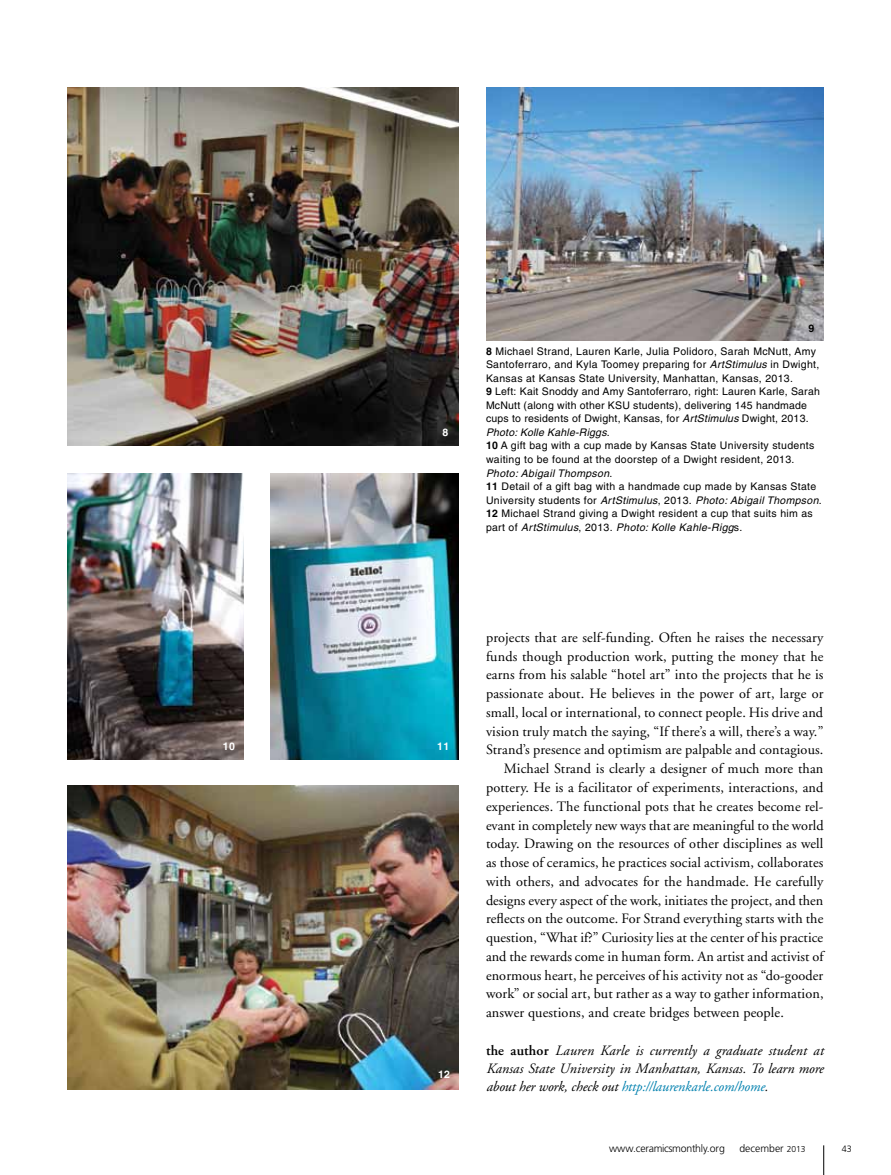
<style>
.page{position:relative;width:891px;height:1175px;background:#fff}
.page>*{position:absolute;margin:0;border:0;box-sizing:border-box;transform-origin:0 0}
.t1{font:14.25px "Adobe Garamond";letter-spacing:.01em;color:#000}
.t2{font:italic 14.25px/18.8px "Adobe Garamond";letter-spacing:.01em;color:#000}
.t3{font:italic 14.25px "Adobe Garamond";letter-spacing:-.01em;color:#0080ae}
.t4{font:10.5px/13.5px "Helvetica";letter-spacing:.03em;color:#000}
.t5{font:300 10.5px "Frutiger";letter-spacing:-.03em;color:#000}
.t6{font:300 10.5px "Frutiger";color:#000}
.t7{font:700 10.5px "Helvetica";color:#fff}
.t8{font:700 10.5px "Helvetica";color:#000}
.t9{font:300 9.15px "Frutiger";color:#000}
.s1{font-weight:700}
.s2{font-style:italic}
.s3{font-weight:600;font-style:normal}
.s4{color:#000}
.s5{font-size:8.55px}
</style>
<div class="page">
<svg style="left:823px;top:1145px;width:1px;height:29px"></svg>
<img style="left:68px;top:785px;width:391px;height:304px">
<img style="left:68px;top:87px;width:391px;height:358px">
<img style="left:486px;top:87px;width:338px;height:254px">
<img style="left:68px;top:474px;width:176px;height:285px">
<img style="left:271px;top:474px;width:188px;height:285px">
<p class="t7" style="left:443px;top:426px;width:7px">8</p>
<p class="t8" style="left:809px;top:322px;width:7px">9</p>
<p class="t4" style="left:486px;top:344px;width:337px"><span class="s1">8</span> Michael Strand, Lauren Karle, Julia Polidoro, Sarah McNutt, Amy Santoferraro, and Kyla Toomey preparing for <span class="s2">ArtStimulus</span> in Dwight, Kansas at Kansas State University, Manhattan, Kansas, 2013.<br><span class="s1">9</span> Left: Kait Snoddy and Amy Santoferraro, right: Lauren Karle, Sarah McNutt (along with other KSU students), delivering 145 handmade cups to residents of Dwight, Kansas, for <span class="s2">ArtStimulus</span> Dwight, 2013.<br><span class="s2">Photo: Kolle Kahle-Riggs</span>.<br><span class="s1">10</span> A gift bag with a cup made by Kansas State University students waiting to be found at the doorstep of a Dwight resident, 2013.<br><span class="s2">Photo: Abigail Thompson</span>.<br><span class="s1">11</span> Detail of a gift bag with a handmade cup made by Kansas State University students for <span class="s2">ArtStimulus</span>, 2013. <span class="s2">Photo: Abigail Thompson</span>.<br><span class="s1">12</span> Michael Strand giving a Dwight resident a cup that suits him as part of <span class="s2">ArtStimulus</span>, 2013. <span class="s2">Photo: Kolle Kahle-Rigg</span>s.</p>
<p class="t7" style="left:223px;top:740px;width:13px">10</p>
<p class="t7" style="left:437px;top:740px;width:13px">11</p>
<p class="t7" style="left:438px;top:1067px;width:13px">12</p>
<p class="t1" style="left:486px;top:630px;width:339px">projects that are self-funding. Often he raises the necessary</p>
<p class="t1" style="left:486px;top:648px;width:339px">funds though production work, putting the money that he</p>
<p class="t1" style="left:486px;top:667px;width:339px">earns from his salable “hotel art” into the projects that he is</p>
<p class="t1" style="left:486px;top:686px;width:339px">passionate about. He believes in the power of art, large or</p>
<p class="t1" style="left:486px;top:705px;width:339px">small, local or international, to connect people. His drive and</p>
<p class="t1" style="left:486px;top:723px;width:339px">vision truly match the saying, “If there’s a will, there’s a way.”</p>
<p class="t1" style="left:486px;top:742px;width:339px">Strand’s presence and optimism are palpable and contagious.</p>
<p class="t1" style="left:504px;top:761px;width:321px">Michael Strand is clearly a designer of much more than</p>
<p class="t1" style="left:486px;top:780px;width:339px">pottery. He is a facilitator of experiments, interactions, and</p>
<p class="t1" style="left:486px;top:798px;width:339px">experiences. The functional pots that he creates become rel-</p>
<p class="t1" style="left:486px;top:817px;width:339px">evant in completely new ways that are meaningful to the world</p>
<p class="t1" style="left:486px;top:836px;width:339px">today. Drawing on the resources of other disciplines as well</p>
<p class="t1" style="left:486px;top:855px;width:339px">as those of ceramics, he practices social activism, collaborates</p>
<p class="t1" style="left:486px;top:873px;width:339px">with others, and advocates for the handmade. He carefully</p>
<p class="t1" style="left:486px;top:892px;width:339px">designs every aspect of the work, initiates the project, and then</p>
<p class="t1" style="left:486px;top:911px;width:339px">reflects on the outcome. For Strand everything starts with the</p>
<p class="t1" style="left:486px;top:930px;width:339px">question, “What if?” Curiosity lies at the center of his practice</p>
<p class="t1" style="left:486px;top:948px;width:339px">and the rewards come in human form. An artist and activist of</p>
<p class="t1" style="left:486px;top:967px;width:339px">enormous heart, he perceives of his activity not as “do-gooder</p>
<p class="t1" style="left:486px;top:986px;width:339px">work” or social art, but rather as a way to gather information,</p>
<p class="t1" style="left:486px;top:1005px;width:299px">answer questions, and create bridges between people.</p>
<p class="t2" style="left:486px;top:1041px;width:339px"><span class="s3">the author</span> Lauren Karle is currently a graduate student at<br>Kansas State University in Manhattan, Kansas. To learn more</p>
<p class="t3" style="left:486px;top:1078px;width:284px"><span class="s4">about her work, check out</span> http://laurenkarle.com/home<span class="s4">.</span></p>
<p class="t5" style="left:609px;top:1142px;width:117px">www.ceramicsmonthly.org</p>
<p class="t6" style="left:739px;top:1142px;width:68px">december <span class="s5">2013</span></p>
<p class="t9" style="left:842px;top:1143px;width:12px">43</p>
</div>
